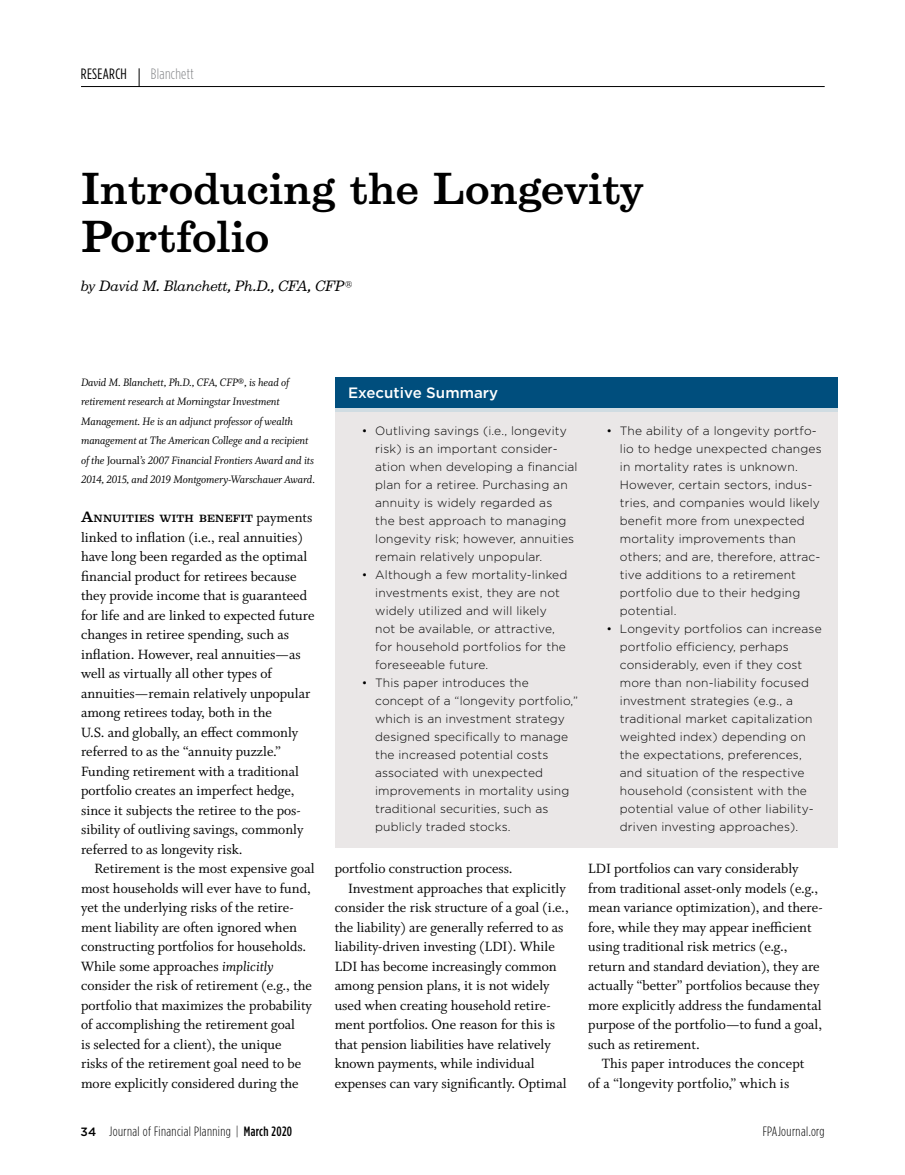
<style>
.page{position:relative;width:905px;height:1175px;background:#fff}
.page>*{position:absolute;margin:0;border:0;box-sizing:border-box;transform-origin:0 0}
.t1{font:500 40.5px/48px "Belizio";color:#000}
.t2{font:15px/19.5px "Whitman Roman LF";color:#000}
.t3{font:500 15px "Gotham";color:#fff}
.t4{font:300 15px "Gotham Condensed";letter-spacing:.02em;color:#808285}
.t5{font:15px "Gotham Condensed";letter-spacing:.02em;color:#000}
.t6{font:300 13.5px "Gotham Condensed";letter-spacing:.03em;color:#000}
.t7{font:italic 13.5px "Belizio";color:#000}
.t8{font:300 12px/18px "Gotham";letter-spacing:.015em;color:#000}
.t9{font:12px/19.5px "Whitman Italic LF";letter-spacing:-.01em;color:#000}
.t10{font:500 9.45px "Belizio";letter-spacing:.03em;color:#000}
.s1{font-family:"Whitman Roman LF"}
.s2{font-size:13.5px}
.s3{font-family:"Whitman Roman LF";font-weight:400;font-size:15px}
.s4{font-family:"Whitman Italic LF"}
.s5{font-family:"Gotham";font-weight:500;font-size:12px}
.s6{font-weight:500}
</style>
<div class="page">
<div style="left:334px;top:412px;width:503px;height:436px;background:#eae7e7"></div>
<div style="left:334px;top:377px;width:503px;height:31px;background:#004e7d"></div>
<hr style="left:334px;top:408px;width:503px;height:4px;background:#d0dce2">
<hr style="left:81px;top:86px;width:743px;height:1px;background:#000">
<svg style="left:139px;top:68px;width:1px;height:18px"></svg>
<p class="t5" style="left:81px;top:65px;width:48px">RESEARCH</p>
<p class="t4" style="left:151px;top:65px;width:44px">Blanchett</p>
<h1 class="t1" style="left:81px;top:166px;width:564px">Introducing the Longevity<br>Portfolio</h1>
<p class="t7" style="left:81px;top:278px;width:273px">by David M. Blanchett, Ph.D., CFA, CFP<sup>®</sup></p>
<p class="t9" style="left:81px;top:372px;width:235px">David M. Blanchett, Ph.D., CFA, CFP®, is head of retirement research at Morningstar Investment Management. He is an adjunct professor of wealth management at The American College and a recipient of the <span class="s1">Journal</span>’s 2007 Financial Frontiers Award and its 2014, 2015, and 2019 Montgomery-Warschauer Award.</p>
<p class="t10" style="left:81px;top:513px;width:233px"><span class="s2">A</span>NNUITIES WITH BENEFIT <span class="s3">payments</span></p>
<p class="t2" style="left:81px;top:527px;width:235px">linked to inflation (i.e., real annuities) have long been regarded as the optimal financial product for retirees because they provide income that is guaranteed for life and are linked to expected future changes in retiree spending, such as inflation. However, real annuities—as well as virtually all other types of annuities—remain relatively unpopular among retirees today, both in the<br>U.S. and globally, an effect commonly referred to as the “annuity puzzle.” Funding retirement with a traditional portfolio creates an imperfect hedge, since it subjects the retiree to the pos&shy;sibility of outliving savings, commonly referred to as longevity risk.</p>
<p class="t2" style="left:81px;top:859px;width:235px;text-indent:14px">Retirement is the most expensive goal most households will ever have to fund, yet the underlying risks of the retire&shy;ment liability are often ignored when constructing portfolios for households.<br>While some approaches <span class="s4">implicitly </span>consider the risk of retirement (e.g., the portfolio that maximizes the probability of accomplishing the retirement goal<br>is selected for a client), the unique<br>risks of the retirement goal need to be more explicitly considered during the</p>
<p class="t2" style="left:334px;top:859px;width:179px">portfolio construction process.</p>
<p class="t3" style="left:348px;top:383px;width:151px">Executive Summary</p>
<p class="t8" style="left:375px;top:421px;width:204px;text-indent:-14px">• Outliving savings (i.e., longevity risk) is an important consider&shy;ation when developing a financial plan for a retiree. Purchasing an annuity is widely regarded as<br>the best approach to managing longevity risk; however, annuities remain relatively unpopular.</p>
<p class="t8" style="left:375px;top:565px;width:194px;text-indent:-14px">• Although a few mortality-linked investments exist, they are not widely utilized and will likely not be available, or attractive, for household portfolios for the foreseeable future.</p>
<p class="t8" style="left:375px;top:673px;width:204px;text-indent:-14px">• This paper introduces the concept of a “longevity portfolio,” which is an investment strategy designed specifically to manage the increased potential costs associated with unexpected improvements in mortality using traditional securities, such as publicly traded stocks.</p>
<p class="t2" style="left:348px;top:878px;width:219px">Investment approaches that explicitly</p>
<p class="t2" style="left:334px;top:898px;width:235px">consider the risk structure of a goal (i.e.,</p>
<p class="t2" style="left:334px;top:917px;width:230px">the liability) are generally referred to as</p>
<p class="t2" style="left:334px;top:937px;width:222px">liability-driven investing (LDI). While</p>
<p class="t2" style="left:334px;top:956px;width:223px">LDI has become increasingly common</p>
<p class="t2" style="left:334px;top:976px;width:216px">among pension plans, it is not widely</p>
<p class="t2" style="left:334px;top:995px;width:217px">used when creating household retire-</p>
<p class="t2" style="left:334px;top:1015px;width:222px">ment portfolios. One reason for this is</p>
<p class="t2" style="left:334px;top:1034px;width:218px">that pension liabilities have relatively</p>
<p class="t2" style="left:334px;top:1054px;width:201px">known payments, while individual</p>
<p class="t2" style="left:334px;top:1073px;width:233px">expenses can vary significantly. Optimal</p>
<p class="t8" style="left:620px;top:421px;width:203px;text-indent:-14px">• The ability of a longevity portfo&shy;lio to hedge unexpected changes in mortality rates is unknown.<br>However, certain sectors, indus&shy;tries, and companies would likely benefit more from unexpected mortality improvements than others; and are, therefore, attrac&shy;tive additions to a retirement portfolio due to their hedging potential.</p>
<p class="t8" style="left:620px;top:619px;width:203px;text-indent:-14px">• Longevity portfolios can increase portfolio efficiency, perhaps considerably, even if they cost more than non-liability focused investment strategies (e.g., a traditional market capitalization weighted index) depending on the expectations, preferences, and situation of the respective household (consistent with the potential value of other liability&shy;driven investing approaches).</p>
<p class="t2" style="left:588px;top:859px;width:236px">LDI portfolios can vary considerably from traditional asset-only models (e.g., mean variance optimization), and there&shy;fore, while they may appear inefficient using traditional risk metrics (e.g., return and standard deviation), they are actually “better” portfolios because they more explicitly address the fundamental purpose of the portfolio—to fund a goal, such as retirement.</p>
<p class="t2" style="left:588px;top:1054px;width:218px;text-indent:14px">This paper introduces the concept of a “longevity portfolio,” which is</p>
<p class="t6" style="left:81px;top:1123px;width:213px"><span class="s5">34</span> Journal of Financial Planning | <span class="s6">March 2020</span></p>
<p class="t6" style="left:762px;top:1123px;width:64px">FPAJournal.org</p>
</div>
